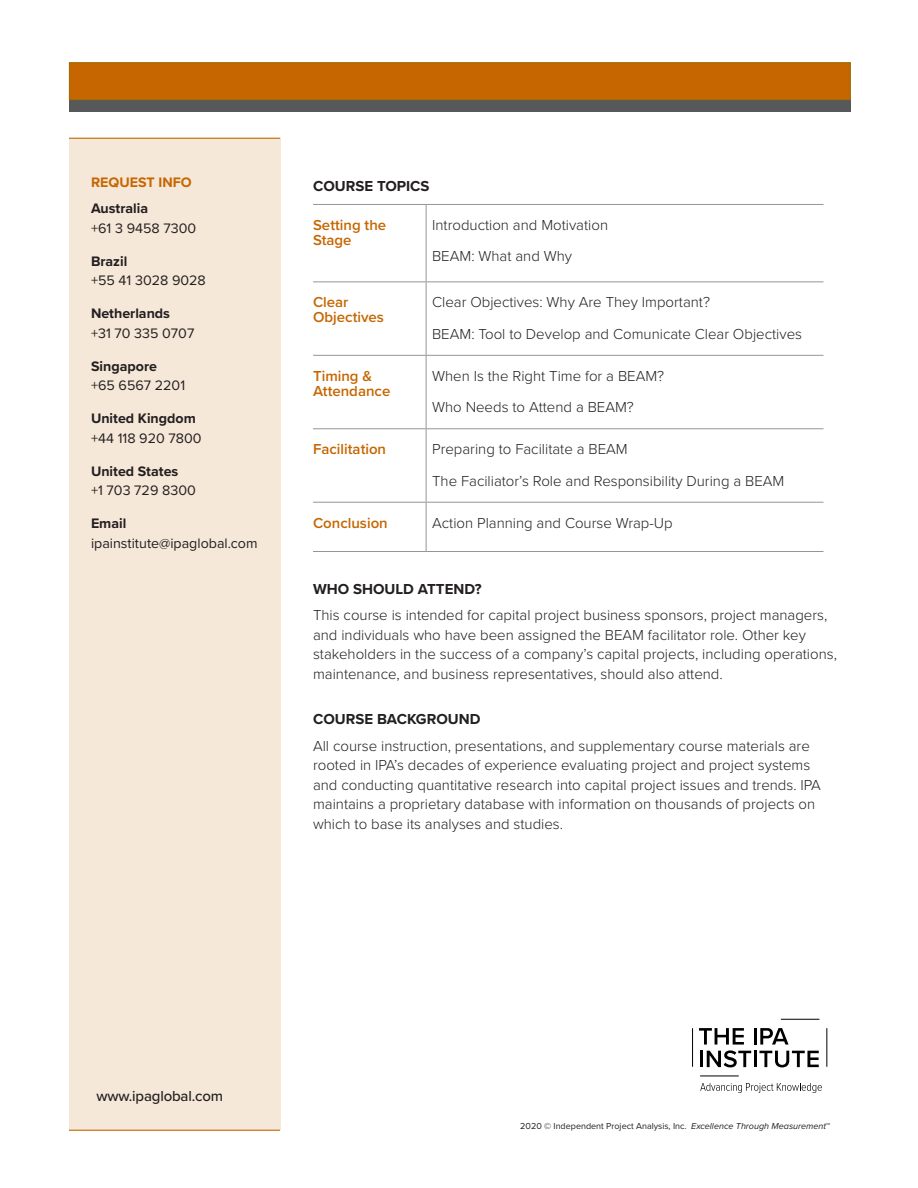
<style>
.page{position:relative;width:918px;height:1188px;background:#fff}
.page>*{position:absolute;margin:0;border:0;box-sizing:border-box;transform-origin:0 0}
.t1{font:300 15px/19.5px "Proxima Nova";color:#231f20}
.t2{font:600 15px/15px "Proxima Nova";color:#c66600}
.t3{font:700 15px "Proxima Nova";color:#231f20}
.t4{font:500 15px "Proxima Nova";letter-spacing:-.01em;color:#231f20}
.t5{font:14.25px/19.5px "Proxima Nova";color:#231f20}
.t6{font:700 14.25px/19.5px "Proxima Nova";color:#231f20}
.t7{font:700 14.25px "Proxima Nova";color:#c66600}
.t8{font:9px "Proxima Nova";color:#231f20}
.s1{font-weight:700}
.s2{font-weight:400}
.s3{font-style:italic}
</style>
<div class="page">
<div style="left:69px;top:138px;width:211px;height:992px;background:#f6e8d9"></div>
<hr style="left:313px;top:204px;width:113px;height:1px;background:#939598">
<hr style="left:426px;top:204px;width:398px;height:1px;background:#939598">
<hr style="left:426px;top:205px;width:1px;height:77px;background:#939598">
<hr style="left:313px;top:282px;width:113px;height:1px;background:#939598">
<hr style="left:426px;top:282px;width:398px;height:1px;background:#939598">
<hr style="left:426px;top:282px;width:1px;height:73px;background:#939598">
<hr style="left:313px;top:355px;width:113px;height:1px;background:#939598">
<hr style="left:426px;top:355px;width:398px;height:1px;background:#939598">
<hr style="left:426px;top:356px;width:1px;height:72px;background:#939598">
<hr style="left:313px;top:428px;width:113px;height:1px;background:#939598">
<hr style="left:426px;top:428px;width:398px;height:1px;background:#939598">
<hr style="left:426px;top:429px;width:1px;height:73px;background:#939598">
<hr style="left:313px;top:502px;width:113px;height:1px;background:#939598">
<hr style="left:426px;top:502px;width:398px;height:1px;background:#939598">
<hr style="left:426px;top:503px;width:1px;height:48px;background:#939598">
<hr style="left:313px;top:551px;width:113px;height:1px;background:#939598">
<hr style="left:426px;top:551px;width:398px;height:1px;background:#939598">
<div style="left:69px;top:100px;width:782px;height:12px;background:#57585a"></div>
<div style="left:69px;top:62px;width:782px;height:38px;background:#c66600;border:1px solid #960"></div>
<hr style="left:69px;top:1130px;width:211px;height:1px;background:#c66600">
<hr style="left:69px;top:138px;width:211px;height:1px;background:#c66600">
<hr style="left:754px;top:1028px;width:3px;height:17px;background:#000">
<svg style="left:760px;top:1028px;width:29px;height:17px"></svg>
<hr style="left:700px;top:1076px;width:39px;height:1px;background:#000">
<hr style="left:781px;top:1019px;width:38px;height:1px;background:#000">
<hr style="left:692px;top:1028px;width:1px;height:39px;background:#000">
<hr style="left:827px;top:1028px;width:1px;height:39px;background:#000">
<svg style="left:700px;top:1083px;width:122px;height:10px"></svg>
<svg style="left:699px;top:1028px;width:52px;height:39px"></svg>
<hr style="left:754px;top:1051px;width:3px;height:16px;background:#000">
<svg style="left:759px;top:1051px;width:60px;height:16px"></svg>
<p class="t7" style="left:91px;top:171px;width:102px">REQUEST INFO</p>
<p class="t5" style="left:91px;top:198px;width:107px"><span class="s1">Australia<br></span>+61 3 9458 7300</p>
<p class="t5" style="left:91px;top:250px;width:116px"><span class="s1">Brazil<br></span>+55 41 3028 9028</p>
<p class="t5" style="left:91px;top:303px;width:105px"><span class="s1">Netherlands<br></span>+31 70 335 0707</p>
<p class="t5" style="left:91px;top:355px;width:96px"><span class="s1">Singapore<br></span>+65 6567 2201</p>
<p class="t6" style="left:91px;top:408px;width:112px">United Kingdom <span class="s2">+44 118 920 7800</span></p>
<p class="t6" style="left:91px;top:461px;width:106px">United States<br><span class="s2">+1 703 729 8300</span></p>
<p class="t5" style="left:91px;top:513px;width:168px"><span class="s1">Email </span>ipainstitute@ipaglobal.com</p>
<p class="t3" style="left:313px;top:175px;width:118px">COURSE TOPICS</p>
<p class="t2" style="left:313px;top:217px;width:75px">Setting the<br>Stage</p>
<p class="t1" style="left:432px;top:214px;width:177px">Introduction and Motivation</p>
<p class="t1" style="left:432px;top:246px;width:142px">BEAM: What and Why</p>
<p class="t2" style="left:313px;top:294px;width:72px">Clear<br>Objectives</p>
<p class="t1" style="left:432px;top:292px;width:279px">Clear Objectives: Why Are They Important?</p>
<p class="t1" style="left:432px;top:323px;width:371px">BEAM: Tool to Develop and Comunicate Clear Objectives</p>
<p class="t2" style="left:313px;top:368px;width:79px">Timing &amp;<br>Attendance</p>
<p class="t1" style="left:432px;top:365px;width:234px">When Is the Right Time for a BEAM?</p>
<p class="t1" style="left:432px;top:397px;width:203px">Who Needs to Attend a BEAM?</p>
<p class="t2" style="left:313px;top:441px;width:75px">Facilitation</p>
<p class="t1" style="left:432px;top:439px;width:197px">Preparing to Facilitate a BEAM</p>
<p class="t1" style="left:432px;top:470px;width:354px">The Faciliator’s Role and Responsibility During a BEAM</p>
<p class="t2" style="left:313px;top:515px;width:76px">Conclusion</p>
<p class="t1" style="left:432px;top:512px;width:242px">Action Planning and Course Wrap-Up</p>
<p class="t3" style="left:313px;top:578px;width:170px">WHO SHOULD ATTEND?</p>
<p class="t1" style="left:313px;top:605px;width:525px">This course is intended for capital project business sponsors, project managers, and individuals who have been assigned the BEAM facilitator role. Other key stakeholders in the success of a company’s capital projects, including operations, maintenance, and business representatives, should also attend.</p>
<p class="t3" style="left:313px;top:708px;width:169px">COURSE BACKGROUND</p>
<p class="t1" style="left:313px;top:735px;width:509px">All course instruction, presentations, and supplementary course materials are rooted in IPA’s decades of experience evaluating project and project systems and conducting quantitative research into capital project issues and trends. IPA maintains a proprietary database with information on thousands of projects on which to base its analyses and studies.</p>
<p class="t4" style="left:96px;top:1085px;width:128px">www.ipaglobal.com</p>
<p class="t8" style="left:520px;top:1119px;width:311px">2020 © Independent Project Analysis, Inc. <span class="s3">Excellence Through Measurement</span>™</p>
</div>
